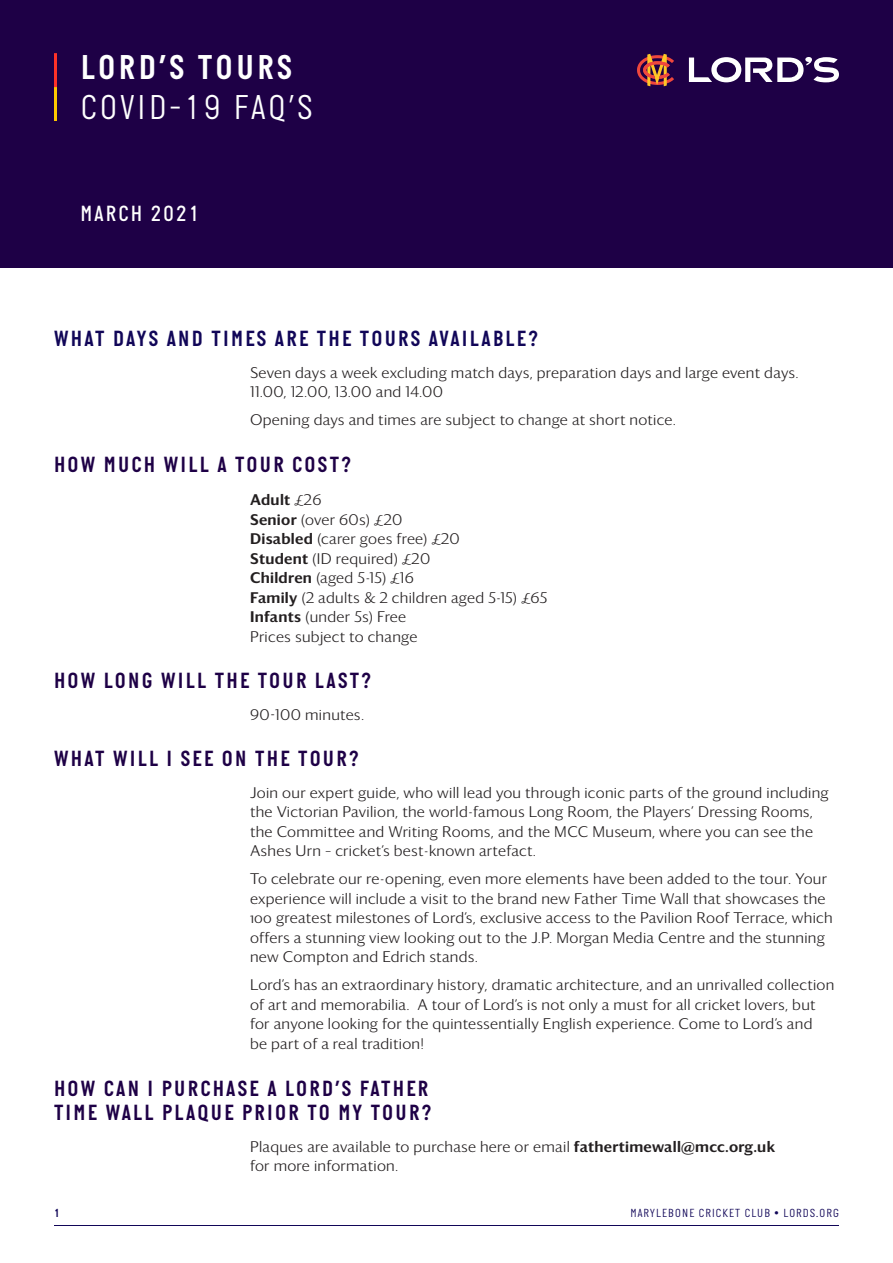
<style>
.page{position:relative;width:893px;height:1263px;background:#fff}
.page>*{position:absolute;margin:0;border:0;box-sizing:border-box;transform-origin:0 0}
.t1{font:300 35.25px/40.3px "Italian Plate No 2";letter-spacing:.1em;color:#fff}
.t2{font:600 22.5px/24px "Italian Plate No 2";letter-spacing:.1em;color:#1e0046}
.t3{font:600 22.5px "Italian Plate No 2";letter-spacing:.1em;color:#110658}
.t4{font:500 22.5px "Italian Plate No 2";letter-spacing:.1em;color:#fff}
.t5{font:300 15px/19.5px "Darby Sans";letter-spacing:.02em;color:#231f20}
.t6{font:500 15px "Darby Sans";letter-spacing:.02em;color:#231f20}
.t7{font:300 12px "Italian Plate No 2";letter-spacing:.1em;color:#110658}
.t8{font:600 12px "Italian Plate No 2";color:#110658}
.s1{font-weight:600}
.s2{font-weight:300}
.s3{font-weight:500}
</style>
<div class="page">
<hr style="left:54px;top:1225px;width:785px;height:1px;background:#110658">
<div style="left:0;top:0;width:893px;height:268px;background:#1e0046"></div>
<hr style="left:54px;top:53px;width:3px;height:34px;background:#ff3228">
<hr style="left:54px;top:87px;width:3px;height:34px;background:#ffc800">
<svg style="left:689px;top:57px;width:150px;height:25px"></svg>
<svg style="left:637px;top:54px;width:37px;height:32px"></svg>
<p class="t1" style="left:81px;top:47px;width:233px"><span class="s1">LORD’S TOURS<br></span>COVID-19 FAQ’S</p>
<p class="t4" style="left:81px;top:201px;width:120px">MARCH 2021</p>
<p class="t3" style="left:54px;top:326px;width:485px">WHAT DAYS AND TIMES ARE THE TOURS AVAILABLE?</p>
<p class="t5" style="left:250px;top:362px;width:550px">Seven days a week excluding match days, preparation days and large event days.</p>
<p class="t5" style="left:250px;top:381px;width:195px">11.00, 12.00, 13.00 and 14.00</p>
<p class="t5" style="left:250px;top:409px;width:427px">Opening days and times are subject to change at short notice.</p>
<p class="t2" style="left:54px;top:453px;width:298px">HOW MUCH WILL A TOUR COST?</p>
<p class="t6" style="left:250px;top:489px;width:73px">Adult <span class="s2">£26</span></p>
<p class="t5" style="left:250px;top:509px;width:154px"><span class="s3">Senior</span> (over 60s) £20</p>
<p class="t5" style="left:250px;top:528px;width:211px"><span class="s3">Disabled</span> (carer goes free) £20</p>
<p class="t5" style="left:250px;top:548px;width:182px"><span class="s3">Student</span> (ID required) £20</p>
<p class="t5" style="left:250px;top:567px;width:165px"><span class="s3">Children</span> (aged 5-15) £16</p>
<p class="t5" style="left:250px;top:587px;width:299px"><span class="s3">Family</span> (2 adults &amp; 2 children aged 5-15) £65</p>
<p class="t5" style="left:250px;top:606px;width:158px"><span class="s3">Infants</span> (under 5s) Free</p>
<p class="t5" style="left:250px;top:626px;width:169px">Prices subject to change</p>
<p class="t2" style="left:54px;top:668px;width:319px">HOW LONG WILL THE TOUR LAST?</p>
<p class="t5" style="left:250px;top:704px;width:116px">90-100 minutes.</p>
<p class="t2" style="left:54px;top:746px;width:306px">WHAT WILL I SEE ON THE TOUR?</p>
<p class="t5" style="left:250px;top:782px;width:580px">Join our expert guide, who will lead you through iconic parts of the ground including the Victorian Pavilion, the world-famous Long Room, the Players’ Dressing Rooms, the Committee and Writing Rooms, and the MCC Museum, where you can see the Ashes Urn – cricket’s best-known artefact.</p>
<p class="t5" style="left:250px;top:868px;width:584px">To celebrate our re-opening, even more elements have been added to the tour. Your experience will include a visit to the brand new Father Time Wall that showcases the 100 greatest milestones of Lord’s, exclusive access to the Pavilion Roof Terrace, which offers a stunning view looking out to the J.P. Morgan Media Centre and the stunning new Compton and Edrich stands.</p>
<p class="t5" style="left:250px;top:974px;width:586px">Lord’s has an extraordinary history, dramatic architecture, and an unrivalled collection of art and memorabilia. A tour of Lord’s is not only a must for all cricket lovers, but for anyone looking for the quintessentially English experience. Come to Lord’s and<br>be part of a real tradition!</p>
<p class="t2" style="left:54px;top:1076px;width:379px">HOW CAN I PURCHASE A LORD’S FATHER<br>TIME WALL PLAQUE PRIOR TO MY TOUR?</p>
<p class="t8" style="left:54px;top:1206px;width:7px">1</p>
<p class="t5" style="left:250px;top:1136px;width:526px">Plaques are available to purchase here or email <span class="s3">fathertimewall@mcc.org.uk </span>for more information.</p>
<p class="t7" style="left:630px;top:1206px;width:210px">MARYLEBONE CRICKET CLUB • LORDS.ORG</p>
</div>
